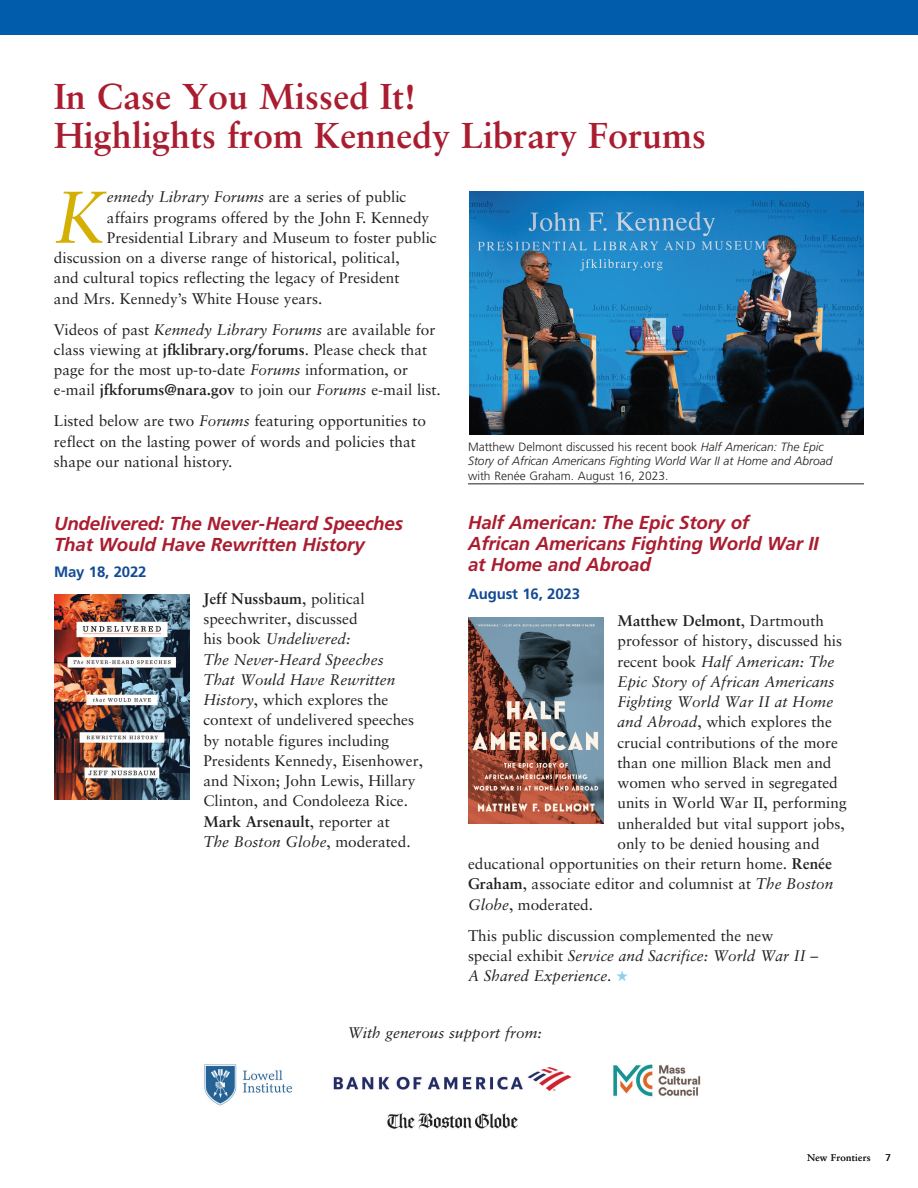
<style>
.page{position:relative;width:918px;height:1188px;background:#fff}
.page>*{position:absolute;margin:0;border:0;box-sizing:border-box;transform-origin:0 0}
.t1{font:italic 73.35px "Sabon";color:#d4b005}
.t2{font:700 36px/39px "Sabon";color:#aa1d30}
.t3{font:italic 700 18.75px/21px "Frutiger";letter-spacing:-.01em;color:#aa1d30}
.t4{font:15.3px/20.2px "Sabon";color:#231f20}
.t5{font:italic 15.3px "Sabon";color:#231f20}
.t6{font:700 15.3px "Sabon";color:#231f20}
.t7{font:700 15px "Frutiger";letter-spacing:-.01em;color:#124b94}
.t8{font:italic 300 12px/14.4px "Frutiger";color:#231f20}
.t9{font:300 12px "Frutiger";color:#231f20}
.t10{font:9.75px "Sabon";letter-spacing:.02em;color:#231f20}
.t11{font:9.75px "Frutiger";color:#231f20}
.s1{font-style:normal}
.s2{font-style:italic}
.s3{font-weight:700}
.s4{font-weight:400}
.s5{color:#8fcef1}
</style>
<div class="page">
<div style="left:0;top:0;width:918px;height:35px;background:#015dab"></div>
<img style="left:468px;top:618px;width:136px;height:205px">
<img style="left:54px;top:594px;width:136px;height:206px">
<img style="left:469px;top:191px;width:395px;height:244px">
<hr style="left:468px;top:483px;width:396px;height:1px;background:#231f20">
<img style="left:204px;top:1064px;width:497px;height:65px">
<h2 class="t2" style="left:54px;top:76px;width:654px">In Case You Missed It!<br>Highlights from Kennedy Library Forums</h2>
<h1 class="t1" style="left:54px;top:175px;width:54px">K</h1>
<p class="t5" style="left:107px;top:188px;width:301px">ennedy Library Forums <span class="s1">are a series of public</span></p>
<p class="t4" style="left:107px;top:207px;width:324px">affairs programs offered by the John F. Kennedy</p>
<p class="t4" style="left:107px;top:227px;width:331px">Presidential Library and Museum to foster public</p>
<p class="t4" style="left:54px;top:248px;width:347px">discussion on a diverse range of historical, political,</p>
<p class="t4" style="left:54px;top:268px;width:347px">and cultural topics reflecting the legacy of President</p>
<p class="t4" style="left:54px;top:288px;width:270px">and Mrs. Kennedy’s White House years.</p>
<p class="t4" style="left:54px;top:319px;width:388px">Videos of past <span class="s2">Kennedy Library Forums</span> are available for class viewing at <span class="s3">jfklibrary.org/forums</span>. Please check that page for the most up-to-date <span class="s2">Forums</span> information, or e-mail <span class="s3">jfkforums@nara.gov</span> to join our <span class="s2">Forums</span> e-mail list.</p>
<p class="t4" style="left:54px;top:411px;width:374px">Listed below are two <span class="s2">Forums</span> featuring opportunities to reflect on the lasting power of words and policies that shape our national history.</p>
<p class="t3" style="left:54px;top:512px;width:351px">Undelivered: The Never-Heard Speeches<br>That Would Have Rewritten History</p>
<p class="t7" style="left:54px;top:563px;width:94px">May 18, 2022</p>
<p class="t4" style="left:203px;top:588px;width:221px"><span class="s3">Jeff Nussbaum</span>, political speechwriter, discussed<br>his book <span class="s2">Undelivered:<br>The Never-Heard Speeches<br>That Would Have Rewritten<br>History</span>, which explores the context of undelivered speeches by notable figures including<br>Presidents Kennedy, Eisenhower, and Nixon; John Lewis, Hillary<br>Clinton, and Condoleeza Rice.<br><span class="s3">Mark Arsenault</span>, reporter at<br><span class="s2">The Boston Globe</span>, moderated.</p>
<p class="t8" style="left:468px;top:440px;width:366px"><span class="s1">Matthew Delmont discussed his recent book</span> Half American: The Epic<br>Story of African Americans Fighting World War II at Home and Abroad</p>
<p class="t9" style="left:468px;top:469px;width:202px">with Renée Graham. August 16, 2023.</p>
<p class="t3" style="left:468px;top:512px;width:352px">Half American: The Epic Story of<br>African Americans Fighting World War II at Home and Abroad</p>
<p class="t7" style="left:468px;top:585px;width:114px">August 16, 2023</p>
<p class="t6" style="left:617px;top:611px;width:208px">Matthew Delmont<span class="s4">, Dartmouth</span></p>
<p class="t4" style="left:617px;top:631px;width:226px">professor of history, discussed his</p>
<p class="t5" style="left:617px;top:653px;width:218px"><span class="s1">recent book</span> Half American: The</p>
<p class="t5" style="left:617px;top:673px;width:218px">Epic Story of African Americans</p>
<p class="t5" style="left:617px;top:693px;width:217px">Fighting World War II at Home</p>
<p class="t4" style="left:617px;top:712px;width:216px"><span class="s2">and Abroad</span>, which explores the</p>
<p class="t4" style="left:617px;top:732px;width:222px">crucial contributions of the more</p>
<p class="t4" style="left:617px;top:752px;width:216px">than one million Black men and</p>
<p class="t4" style="left:617px;top:773px;width:222px">women who served in segregated</p>
<p class="t4" style="left:617px;top:793px;width:231px">units in World War II, performing</p>
<p class="t4" style="left:617px;top:813px;width:229px">unheralded but vital support jobs,</p>
<p class="t4" style="left:617px;top:833px;width:204px">only to be denied housing and</p>
<p class="t4" style="left:468px;top:854px;width:365px">educational opportunities on their return home. <span class="s3">Renée</span></p>
<p class="t4" style="left:468px;top:874px;width:367px"><span class="s3">Graham</span>, associate editor and columnist at <span class="s2">The Boston</span></p>
<p class="t4" style="left:468px;top:894px;width:127px"><span class="s2">Globe</span>, moderated.</p>
<p class="t4" style="left:468px;top:925px;width:352px">This public discussion complemented the new special exhibit <span class="s2">Service and Sacrifice: World War II –<br>A Shared Experience</span>. <span class="s5">★</span></p>
<p class="t5" style="left:348px;top:1024px;width:196px">With generous support from:</p>
<p class="t10" style="left:807px;top:1152px;width:65px">New Frontiers</p>
<p class="t11" style="left:886px;top:1152px;width:7px">7</p>
</div>
